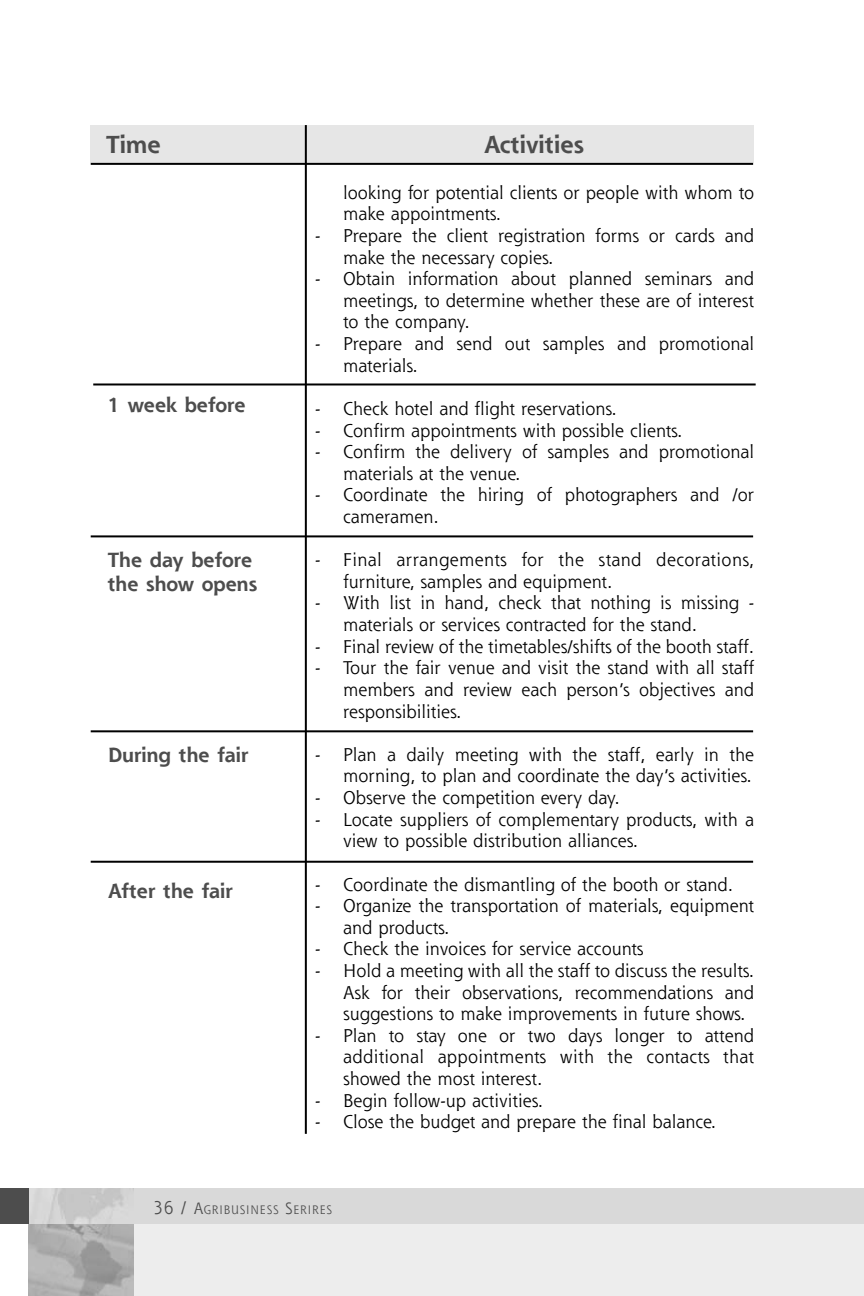
<style>
.page{position:relative;width:864px;height:1296px;background:#fff}
.page>*{position:absolute;margin:0;border:0;box-sizing:border-box;transform-origin:0 0}
.t1{font:700 24px "Shannon";color:#4d4d4d}
.t2{font:700 20px/24px "Shannon";color:#4d4d4d}
.t3{font:18px/21.6px "Shannon";color:#000}
.t4{font:12px "Shannon";letter-spacing:.075em;color:#4d4d4d;scale:.95 1}
.s1{font-size:18px}
.s2{font-size:16px}
</style>
<div class="page">
<div style="left:95px;top:1206px;width:769px;height:90px;background:#ededed"></div>
<div style="left:0;top:1188px;width:864px;height:36px;background:#d9d9d9"></div>
<img style="left:29px;top:1224px;width:105px;height:72px">
<div style="left:0;top:1188px;width:29px;height:36px;background:#4d4d4d"></div>
<div style="left:91px;top:125px;width:663px;height:38px;background:#e6e6e6"></div>
<hr style="left:91px;top:163px;width:662px;height:2px;background:#000">
<hr style="left:305px;top:125px;width:2px;height:1009px;background:#000">
<hr style="left:93px;top:383px;width:663px;height:2px;background:#000">
<hr style="left:91px;top:535px;width:662px;height:2px;background:#000">
<hr style="left:91px;top:730px;width:662px;height:2px;background:#000">
<hr style="left:91px;top:861px;width:662px;height:2px;background:#000">
<h1 class="t1" style="left:106px;top:134px;width:56px">Time</h1>
<h1 class="t1" style="left:484px;top:134px;width:102px">Activities</h1>
<p class="t2" style="left:108px;top:395px;width:139px">1 week before</p>
<p class="t2" style="left:108px;top:550px;width:151px">The day before the show opens</p>
<p class="t2" style="left:108px;top:744px;width:142px">During the fair</p>
<p class="t2" style="left:108px;top:881px;width:127px">After the fair</p>
<p class="t3" style="left:343px;top:183px;width:412px">looking for potential clients or people with whom to make appointments.</p>
<p class="t3" style="left:343px;top:226px;width:412px;text-indent:-28px">- Prepare the client registration forms or cards and make the necessary copies.</p>
<p class="t3" style="left:343px;top:270px;width:412px;text-align:justify;text-indent:-28px">- Obtain information about planned seminars and meetings, to determine whether these are of interest to the company.</p>
<p class="t3" style="left:343px;top:334px;width:412px;text-indent:-28px">- Prepare and send out samples and promotional materials.</p>
<p class="t3" style="left:315px;top:399px;width:303px">- Check hotel and flight reservations.</p>
<p class="t3" style="left:315px;top:421px;width:369px">- Confirm appointments with possible clients.</p>
<p class="t3" style="left:343px;top:442px;width:412px;text-indent:-28px">- Confirm the delivery of samples and promotional materials at the venue.</p>
<p class="t3" style="left:343px;top:486px;width:412px;text-indent:-28px">- Coordinate the hiring of photographers and /or cameramen.</p>
<p class="t3" style="left:343px;top:551px;width:412px;text-indent:-28px">- Final arrangements for the stand decorations, furniture, samples and equipment.</p>
<p class="t3" style="left:343px;top:594px;width:412px;text-indent:-28px">- With list in hand, check that nothing is missing - materials or services contracted for the stand.</p>
<p class="t3" style="left:315px;top:637px;width:440px">- Final review of the timetables/shifts of the booth staff.</p>
<p class="t3" style="left:343px;top:659px;width:412px;text-align:justify;text-indent:-28px">- Tour the fair venue and visit the stand with all staff members and review each person’s objectives and responsibilities.</p>
<p class="t3" style="left:315px;top:745px;width:440px;text-align:right">- Plan a daily meeting with the staff, early in the morning, to plan and coordinate the day’s activities.</p>
<p class="t3" style="left:315px;top:788px;width:306px">- Observe the competition every day.</p>
<p class="t3" style="left:343px;top:810px;width:412px;text-indent:-28px">- Locate suppliers of complementary products, with a view to possible distribution alliances.</p>
<p class="t3" style="left:315px;top:875px;width:419px">- Coordinate the dismantling of the booth or stand.</p>
<p class="t3" style="left:343px;top:896px;width:412px;text-indent:-28px">- Organize the transportation of materials, equipment and products.</p>
<p class="t3" style="left:315px;top:940px;width:330px">- Check the invoices for service accounts</p>
<p class="t3" style="left:343px;top:961px;width:412px;text-align:justify;text-indent:-28px">- Hold a meeting with all the staff to discuss the results.<br>Ask for their observations, recommendations and suggestions to make improvements in future shows.</p>
<p class="t3" style="left:343px;top:1026px;width:412px;text-align:justify;text-indent:-28px">- Plan to stay one or two days longer to attend additional appointments with the contacts that showed the most interest.</p>
<p class="t3" style="left:315px;top:1091px;width:229px">- Begin follow-up activities.</p>
<p class="t3" style="left:315px;top:1113px;width:402px">- Close the budget and prepare the final balance.</p>
<p class="t4" style="left:153px;top:1205px;width:190px"><span class="s1">36 /</span> <span class="s2">A</span>GRIBUSINESS <span class="s2">S</span>ERIRES</p>
</div>
